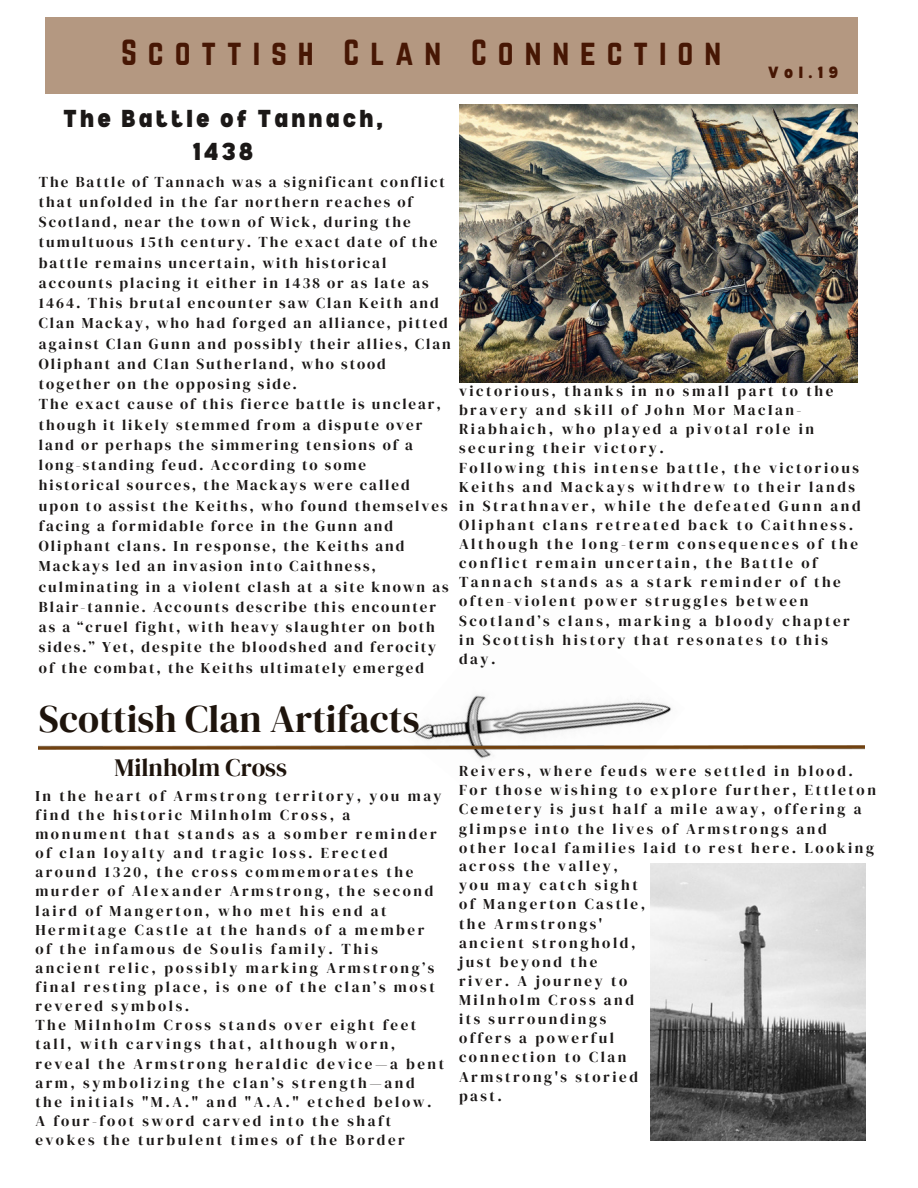
<style>
.page{position:relative;width:918px;height:1188px;background:#fff}
.page>*{position:absolute;margin:0;border:0;box-sizing:border-box;transform-origin:0 0}
.t1{font:38.55px "DM Serif Display";color:#1e140c}
.t2{font:31.8px "Norwester";letter-spacing:.34em;color:#471704}
.t3{font:25.05px "DM Serif Display";color:#1e140c}
.t4{font:900 semi-condensed 24px/32.7px "Bernoru";letter-spacing:.13em;color:#1b1817;text-align:center}
.t5{font:900 semi-condensed 15.9px "Bernoru";color:#471704}
.t6{font:15px/19.2px "DM Serif Display";letter-spacing:.17em;color:#1b1817}
.t7{font:15px/20.2px "DM Serif Display";letter-spacing:.13em;color:#1b1817}
</style>
<div class="page">
<div style="left:45px;top:17px;width:812px;height:76px;background:#b49881"></div>
<img style="left:401px;top:694px;width:284px;height:170px">
<img style="left:39px;top:746px;width:826px;height:3px">
<img style="left:651px;top:864px;width:215px;height:276px">
<img style="left:459px;top:105px;width:398px;height:278px">
<p class="t2" style="left:121px;top:34px;width:601px">SCOTTISH CLAN CONNECTION</p>
<p class="t4" style="left:63px;top:101px;width:321px">The Battle of Tannach,<br>1438</p>
<h3 class="t5" style="left:768px;top:63px;width:71px">Vol.1 9</h3>
<p class="t7" style="left:39px;top:171px;width:413px">The Battle of Tannach was a significant conflict that unfolded in the far northern reaches of Scotland, near the town of Wick, during the tumultuous 15th century. The exact date of the battle remains uncertain, with historical accounts placing it either in 1438 or as late as 1464. This brutal encounter saw Clan Keith and Clan Mackay, who had forged an alliance, pitted against Clan Gunn and possibly their allies, Clan Oliphant and Clan Sutherland, who stood together on the opposing side.</p>
<h4 class="t7" style="left:39px;top:394px;width:411px">The exact cause of this fierce battle is unclear, though it likely stemmed from a dispute over land or perhaps the simmering tensions of a long-standing feud. According to some historical sources, the Mackays were called upon to assist the Keiths, who found themselves facing a formidable force in the Gunn and Oliphant clans. In response, the Keiths and Mackays led an invasion into Caithness, culminating in a violent clash at a site known as Blair-tannie. Accounts describe this encounter as a “cruel fight, with heavy slaughter on both sides.” Yet, despite the bloodshed and ferocity of the combat, the Keiths ultimately emerged</h4>
<p class="t6" style="left:459px;top:381px;width:376px">victorious, thanks in no small part to the bravery and skill of John Mor MacIan-Riabhaich, who played a pivotal role in securing their victory.</p>
<p class="t6" style="left:459px;top:458px;width:403px">Following this intense battle, the victorious Keiths and Mackays withdrew to their lands in Strathnaver, while the defeated Gunn and Oliphant clans retreated back to Caithness.<br>Although the long-term consequences of the conflict remain uncertain, the Battle of Tannach stands as a stark reminder of the often-violent power struggles between Scotland’s clans, marking a bloody chapter in Scottish history that resonates to this day.</p>
<h5 class="t1" style="left:39px;top:692px;width:382px">Scottish Clan Artifacts</h5>
<h1 class="t3" style="left:115px;top:750px;width:174px">Milnholm Cross</h1>
<p class="t6" style="left:35px;top:786px;width:408px">In the heart of Armstrong territory, you may find the historic Milnholm Cross, a monument that stands as a somber reminder of clan loyalty and tragic loss. Erected around 1320, the cross commemorates the murder of Alexander Armstrong, the second laird of Mangerton, who met his end at Hermitage Castle at the hands of a member of the infamous de Soulis family. This ancient relic, possibly marking Armstrong’s final resting place, is one of the clan’s most revered symbols.</p>
<p class="t6" style="left:35px;top:1015px;width:410px">The Milnholm Cross stands over eight feet tall, with carvings that, although worn, reveal the Armstrong heraldic device—a bent arm, symbolizing the clan’s strength—and the initials "M.A." and "A.A." etched below.<br>A four-foot sword carved into the shaft evokes the turbulent times of the Border</p>
<p class="t6" style="left:459px;top:761px;width:396px">Reivers, where feuds were settled in blood.</p>
<p class="t6" style="left:459px;top:781px;width:419px">For those wishing to explore further, Ettleton Cemetery is just half a mile away, offering a glimpse into the lives of Armstrongs and other local families laid to rest here. Looking</p>
<p class="t6" style="left:459px;top:856px;width:188px">across the valley, you may catch sight of Mangerton Castle, the Armstrongs' ancient stronghold, just beyond the river. A journey to<br>Milnholm Cross and its surroundings offers a powerful connection to Clan<br>Armstrong's storied past.</p>
</div>
